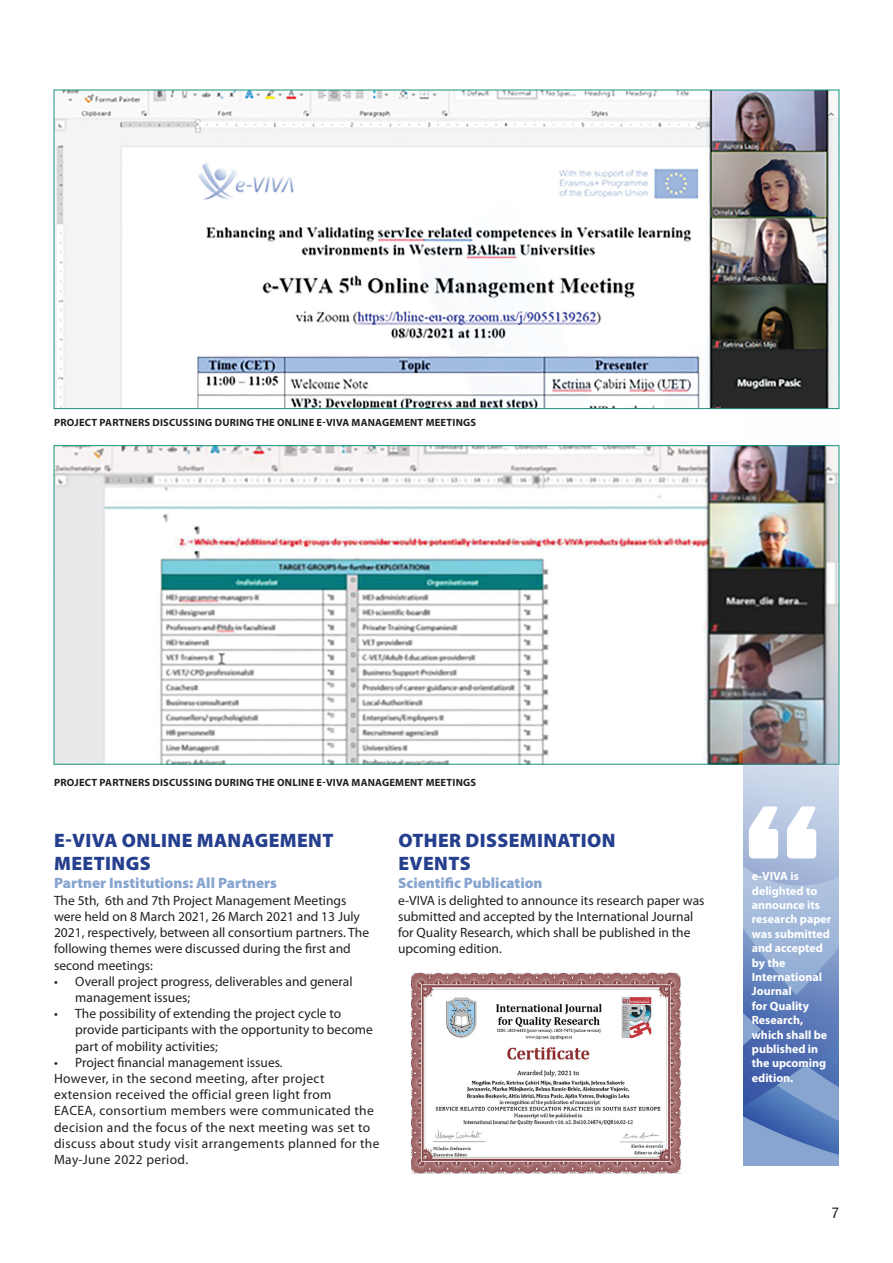
<style>
.page{position:relative;width:893px;height:1263px;background:#fff}
.page>*{position:absolute;margin:0;border:0;box-sizing:border-box;transform-origin:0 0}
.titull{font:900 19.5px/23.4px "Myriad Pro";letter-spacing:.02em;color:#253f8e}
.mestitull{font:900 15px "Myriad Pro";color:#88a5d0}
.t1{font:condensed 15px "Helvetica Neue LT Std";color:#231f20}
.tekst{font:13.5px/16.2px "Myriad Pro";color:#231f20}
.tekst-2{font:13.5px/16.2px "Myriad Pro";letter-spacing:.025em;color:#231f20}
.tekst-3{font:700 12px/14.4px "Myriad Pro";color:#fff}
.tekst-4{font:700 10.5px "Myriad Pro";letter-spacing:.02em;color:#231f20}
</style>
<div class="page">
<img style="left:56px;top:447px;width:687px;height:316px">
<img style="left:56px;top:92px;width:687px;height:315px">
<img style="left:743px;top:89px;width:95px;height:514px">
<svg style="left:743px;top:603px;width:95px;height:94px;background:#6e696c"></svg>
<svg style="left:743px;top:697px;width:95px;height:468px;background:#8ea2c7"></svg>
<img style="left:411px;top:972px;width:271px;height:201px">
<p class="tekst-4" style="left:54px;top:416px;width:424px">PROJECT PARTNERS DISCUSSING DURING THE ONLINE E-VIVA MANAGEMENT MEETINGS</p>
<p class="tekst-4" style="left:54px;top:776px;width:424px">PROJECT PARTNERS DISCUSSING DURING THE ONLINE E-VIVA MANAGEMENT MEETINGS</p>
<p class="titull" style="left:54px;top:829px;width:281px">E-VIVA ONLINE MANAGEMENT<br>MEETINGS</p>
<p class="mestitull" style="left:54px;top:875px;width:225px">Partner Institutions: All Partners</p>
<p class="tekst" style="left:54px;top:892px;width:317px">The 5th, 6th and 7th Project Management Meetings were held on 8 March 2021, 26 March 2021 and 13 July 2021, respectively, between all consortium partners. The following themes were discussed during the first and second meetings:</p>
<p class="tekst" style="left:75px;top:973px;width:279px;text-indent:-21px">• Overall project progress, deliverables and general management issues;</p>
<p class="tekst" style="left:75px;top:1005px;width:299px;text-indent:-21px">• The possibility of extending the project cycle to provide participants with the opportunity to become part of mobility activities;</p>
<p class="tekst" style="left:54px;top:1054px;width:230px">• Project financial management issues.</p>
<p class="tekst-2" style="left:54px;top:1070px;width:327px">However, in the second meeting, after project extension received the official green light from<br>EACEA, consortium members were communicated the decision and the focus of the next meeting was set to discuss about study visit arrangements planned for the May-June 2022 period.</p>
<p class="titull" style="left:398px;top:829px;width:219px">OTHER DISSEMINATION</p>
<p class="titull" style="left:398px;top:852px;width:74px">EVENTS</p>
<p class="mestitull" style="left:398px;top:875px;width:146px">Scientific Publication</p>
<p class="tekst" style="left:398px;top:892px;width:308px">e-VIVA is delighted to announce its research paper was submitted and accepted by the International Journal for Quality Research, which shall be published in the upcoming edition.</p>
<p class="tekst-3" style="left:752px;top:868px;width:81px">e-VIVA is delighted to announce its research paper was submitted and accepted by the<br>International<br>Journal<br>for Quality<br>Research, which shall be published in the upcoming edition.</p>
<p class="t1" style="left:832px;top:1204px;width:9px">7</p>
</div>
